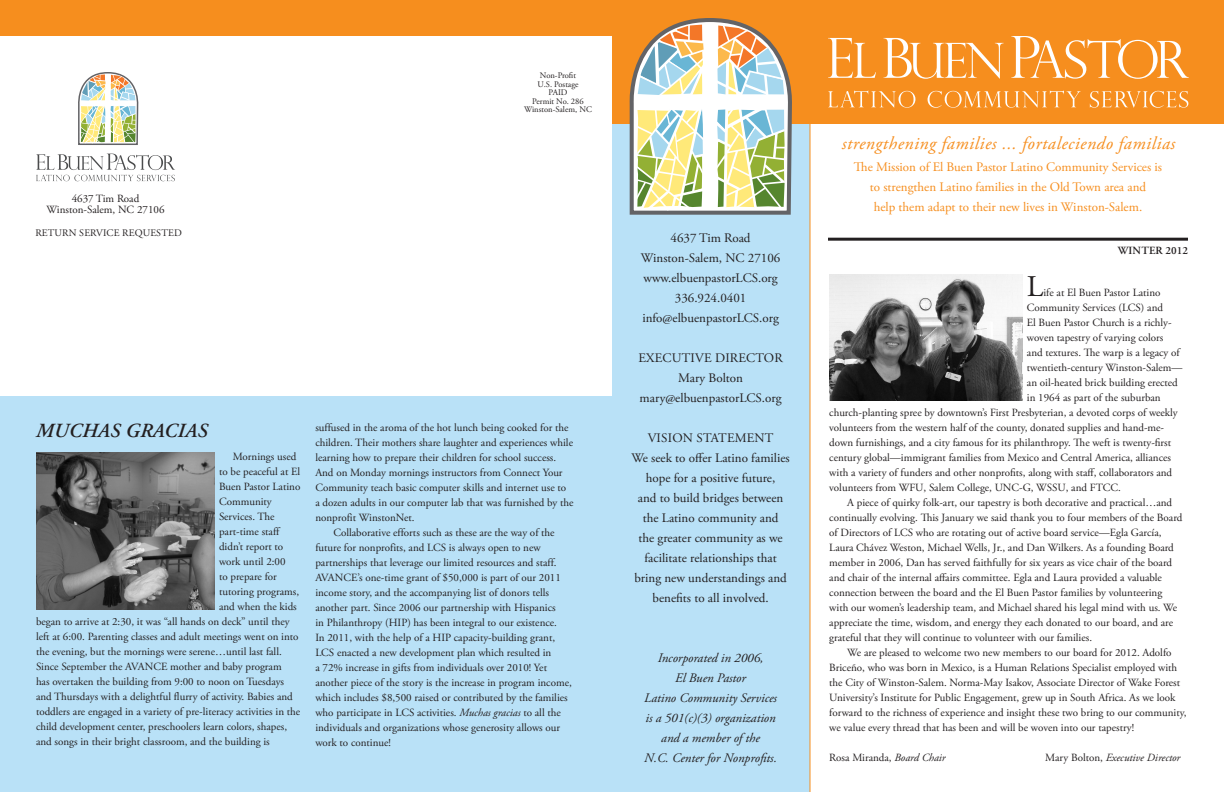
<style>
.page{position:relative;width:1224px;height:792px;background:#fff}
.page>*{position:absolute;margin:0;border:0;box-sizing:border-box;transform-origin:0 0}
.t1{font:30px "Adobe Garamond Pro";color:#231f20}
.t2{font:italic 600 20px "Adobe Garamond Pro";letter-spacing:.015em;color:#231f20}
.t3{font:italic 18px "Adobe Garamond Pro";letter-spacing:.03em;color:#f68e1e}
.t4{font:13px/20px "Adobe Garamond Pro";color:#231f20;text-align:center}
.t5{font:13px "Adobe Garamond Pro";color:#f68e1e}
.t6{font:italic 13px/20px "Adobe Garamond Pro";color:#231f20;text-align:center}
.t7{font:11px/15px "Adobe Garamond Pro";color:#231f20}
.t8{font:italic 11px "Adobe Garamond Pro";color:#231f20}
.t9{font:600 11px "Adobe Garamond Pro";letter-spacing:.015em;color:#231f20}
.t10{font:10px "Adobe Garamond Pro";letter-spacing:.015em;color:#231f20}
.t11{font:8.5px "Adobe Garamond Pro";color:#231f20}
.s1{font-style:italic}
.s2{font-style:normal}
</style>
<div class="page">
<div style="left:0;top:396px;width:619px;height:396px;background:#b9e1f7"></div>
<div style="left:0;top:0;width:629px;height:35px;background:#f68e1e"></div>
<div style="left:612px;top:73px;width:198px;height:719px;background:#b9e1f7"></div>
<hr style="left:810px;top:86px;width:1px;height:706px;background:#f68e1e">
<div style="left:612px;top:0;width:612px;height:124px;background:#f68e1e"></div>
<svg style="left:630px;top:18px;width:162px;height:197px"></svg>
<svg style="left:828px;top:90px;width:87px;height:18px"></svg>
<svg style="left:928px;top:90px;width:153px;height:18px"></svg>
<svg style="left:1090px;top:91px;width:98px;height:17px"></svg>
<svg style="left:828px;top:38px;width:48px;height:40px"></svg>
<svg style="left:884px;top:38px;width:120px;height:41px"></svg>
<svg style="left:1011px;top:36px;width:178px;height:43px"></svg>
<svg style="left:36px;top:154px;width:139px;height:27px"></svg>
<svg style="left:78px;top:72px;width:61px;height:73px"></svg>
<hr style="left:828px;top:238px;width:360px;height:3px;background:#231f20">
<img style="left:829px;top:274px;width:193px;height:127px">
<img style="left:36px;top:452px;width:179px;height:157px">
<p class="t7" style="left:72px;top:192px;width:69px">4637 Tim Road</p>
<p class="t7" style="left:46px;top:203px;width:120px">Winston-Salem, NC 27106</p>
<p class="t10" style="left:35px;top:227px;width:148px">RETURN SERVICE REQUESTED</p>
<p class="t11" style="left:540px;top:70px;width:38px">Non-Profit</p>
<p class="t11" style="left:537px;top:79px;width:43px">U.S. Postage</p>
<p class="t11" style="left:548px;top:87px;width:21px">PAID</p>
<p class="t11" style="left:532px;top:96px;width:53px">Permit No. 286</p>
<p class="t11" style="left:524px;top:104px;width:69px">Winston-Salem, NC</p>
<p class="t2" style="left:36px;top:420px;width:173px">MUCHAS GRACIAS</p>
<p class="t7" style="left:233px;top:450px;width:65px">Mornings used</p>
<p class="t7" style="left:219px;top:465px;width:83px">to be peaceful at El</p>
<p class="t7" style="left:219px;top:480px;width:83px">Buen Pastor Latino</p>
<p class="t7" style="left:219px;top:495px;width:54px">Community</p>
<p class="t7" style="left:219px;top:510px;width:57px">Services. The</p>
<p class="t7" style="left:219px;top:525px;width:62px">part-time staff</p>
<p class="t7" style="left:219px;top:540px;width:66px">didn’t report to</p>
<p class="t7" style="left:219px;top:555px;width:68px">work until 2:00</p>
<p class="t7" style="left:219px;top:570px;width:59px">to prepare for</p>
<p class="t7" style="left:219px;top:585px;width:82px">tutoring programs,</p>
<p class="t7" style="left:219px;top:600px;width:79px">and when the kids</p>
<p class="t7" style="left:36px;top:615px;width:255px">began to arrive at 2:30, it was “all hands on deck” until they</p>
<p class="t7" style="left:36px;top:630px;width:264px">left at 6:00. Parenting classes and adult meetings went on into</p>
<p class="t7" style="left:36px;top:645px;width:247px">the evening, but the mornings were serene…until last fall.</p>
<p class="t7" style="left:36px;top:660px;width:247px">Since September the AVANCE mother and baby program</p>
<p class="t7" style="left:36px;top:675px;width:250px">has overtaken the building from 9:00 to noon on Tuesdays</p>
<p class="t7" style="left:36px;top:690px;width:258px">and Thursdays with a delightful flurry of activity. Babies and</p>
<p class="t7" style="left:36px;top:705px;width:266px">toddlers are engaged in a variety of pre-literacy activities in the</p>
<p class="t7" style="left:36px;top:720px;width:253px">child development center, preschoolers learn colors, shapes,</p>
<p class="t7" style="left:36px;top:735px;width:235px">and songs in their bright classroom, and the building is</p>
<p class="t7" style="left:315px;top:420px;width:260px">suffused in the aroma of the hot lunch being cooked for the children. Their mothers share laughter and experiences while learning how to prepare their children for school success.<br>And on Monday mornings instructors from Connect Your Community teach basic computer skills and internet use to a dozen adults in our computer lab that was furnished by the nonprofit WinstonNet.</p>
<p class="t7" style="left:315px;top:525px;width:258px;text-indent:18px">Collaborative efforts such as these are the way of the future for nonprofits, and LCS is always open to new partnerships that leverage our limited resources and staff.<br>AVANCE’s one-time grant of $50,000 is part of our 2011 income story, and the accompanying list of donors tells another part. Since 2006 our partnership with Hispanics<br>in Philanthropy (HIP) has been integral to our existence.<br>In 2011, with the help of a HIP capacity-building grant, LCS enacted a new development plan which resulted in<br>a 72% increase in gifts from individuals over 2010! Yet another piece of the story is the increase in program income, which includes $8,500 raised or contributed by the families who participate in LCS activities. <span class="s1">Muchas gracias</span> to all the individuals and organizations whose generosity allows our work to continue!</p>
<p class="t4" style="left:671px;top:229px;width:81px">4637 Tim Road</p>
<p class="t4" style="left:641px;top:249px;width:141px">Winston-Salem, NC 27106</p>
<p class="t4" style="left:643px;top:269px;width:136px">www.elbuenpastorLCS.org</p>
<p class="t4" style="left:675px;top:289px;width:73px">336.924.0401</p>
<p class="t4" style="left:642px;top:309px;width:138px">info@elbuenpastorLCS.org</p>
<p class="t4" style="left:639px;top:349px;width:146px">EXECUTIVE DIRECTOR</p>
<p class="t4" style="left:678px;top:369px;width:66px">Mary Bolton</p>
<p class="t4" style="left:640px;top:389px;width:143px">mary@elbuenpastorLCS.org</p>
<p class="t4" style="left:648px;top:429px;width:127px">VISION STATEMENT</p>
<p class="t4" style="left:631px;top:449px;width:160px">We seek to offer Latino families hope for a positive future,<br>and to build bridges between the Latino community and<br>the greater community as we facilitate relationships that bring new understandings and benefits to all involved.</p>
<p class="t6" style="left:658px;top:649px;width:107px">Incorporated in 2006,</p>
<p class="t6" style="left:644px;top:669px;width:134px">El Buen Pastor<br>Latino Community Services</p>
<p class="t6" style="left:645px;top:709px;width:132px">is a 501(c)(3) organization</p>
<p class="t6" style="left:661px;top:729px;width:100px">and a member of the</p>
<p class="t6" style="left:644px;top:749px;width:134px">N.C. Center for Nonprofits.</p>
<p class="t3" style="left:842px;top:133px;width:335px">strengthening families ... fortaleciendo familias</p>
<p class="t5" style="left:854px;top:160px;width:310px">The Mission of El Buen Pastor Latino Community Services is</p>
<p class="t5" style="left:870px;top:180px;width:278px">to strengthen Latino families in the Old Town area and</p>
<p class="t5" style="left:874px;top:200px;width:270px">help them adapt to their new lives in Winston-Salem.</p>
<p class="t9" style="left:1118px;top:244px;width:72px">WINTER 2012</p>
<p class="t1" style="left:1027px;top:268px;width:18px">L</p>
<p class="t7" style="left:1043px;top:285px;width:119px">ife at El Buen Pastor Latino</p>
<p class="t7" style="left:1027px;top:300px;width:138px">Community Services (LCS) and</p>
<p class="t7" style="left:1027px;top:315px;width:146px">El Buen Pastor Church is a richly-</p>
<p class="t7" style="left:1027px;top:330px;width:138px">woven tapestry of varying colors</p>
<p class="t7" style="left:1027px;top:345px;width:154px">and textures. The warp is a legacy of</p>
<p class="t7" style="left:1027px;top:360px;width:157px">twentieth-century Winston-Salem—</p>
<p class="t7" style="left:1027px;top:375px;width:152px">an oil-heated brick building erected</p>
<p class="t7" style="left:1027px;top:390px;width:135px">in 1964 as part of the suburban</p>
<p class="t7" style="left:829px;top:405px;width:350px">church-planting spree by downtown’s First Presbyterian, a devoted corps of weekly</p>
<p class="t7" style="left:829px;top:420px;width:336px">volunteers from the western half of the county, donated supplies and hand-me-</p>
<p class="t7" style="left:829px;top:435px;width:343px">down furnishings, and a city famous for its philanthropy. The weft is twenty-first</p>
<p class="t7" style="left:829px;top:450px;width:343px">century global—immigrant families from Mexico and Central America, alliances</p>
<p class="t7" style="left:829px;top:465px;width:344px">with a variety of funders and other nonprofits, along with staff, collaborators and</p>
<p class="t7" style="left:829px;top:480px;width:293px">volunteers from WFU, Salem College, UNC-G, WSSU, and FTCC.</p>
<p class="t7" style="left:829px;top:495px;width:355px;text-indent:18px">A piece of quirky folk-art, our tapestry is both decorative and practical…and continually evolving. This January we said thank you to four members of the Board of Directors of LCS who are rotating out of active board service—Egla García, Laura Chávez Weston, Michael Wells, Jr., and Dan Wilkers. As a founding Board member in 2006, Dan has served faithfully for six years as vice chair of the board and chair of the internal affairs committee. Egla and Laura provided a valuable connection between the board and the El Buen Pastor families by volunteering with our women’s leadership team, and Michael shared his legal mind with us. We appreciate the time, wisdom, and energy they each donated to our board, and are grateful that they will continue to volunteer with our families.</p>
<p class="t7" style="left:829px;top:645px;width:359px;text-indent:18px">We are pleased to welcome two new members to our board for 2012. Adolfo Briceño, who was born in Mexico, is a Human Relations Specialist employed with the City of Winston-Salem. Norma-May Isakov, Associate Director of Wake Forest University’s Institute for Public Engagement, grew up in South Africa. As we look forward to the richness of experience and insight these two bring to our community, we value every thread that has been and will be woven into our tapestry!</p>
<p class="t7" style="left:829px;top:750px;width:118px">Rosa Miranda, <span class="s1">Board Chair</span></p>
<p class="t8" style="left:1045px;top:751px;width:137px"><span class="s2">Mary Bolton,</span> Executive Director</p>
</div>
